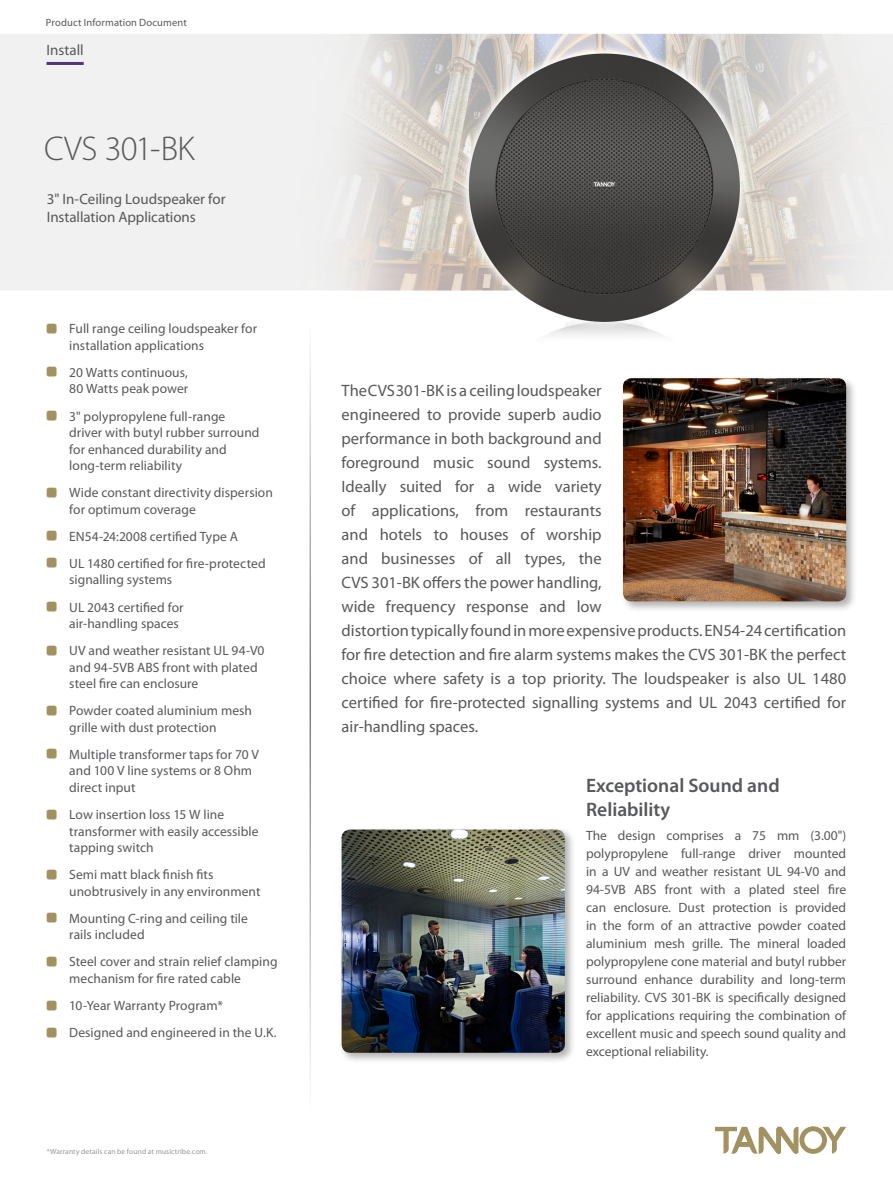
<style>
.page{position:relative;width:893px;height:1188px;background:#fff}
.page>*{position:absolute;margin:0;border:0;box-sizing:border-box;transform-origin:0 0}
._03_Description_Name{font:300 34.5px "Myriad Pro";letter-spacing:-.015em;color:#57585a}
._09_Body_Header_1{font:600 19.5px/24px "Myriad Pro";color:#57585a}
._08_Standard_First_T{font:16.5px/24px "Myriad Pro";color:#57585a}
._04_Product_Subhead{font:15px/18px "Myriad Pro";letter-spacing:-.005em;color:#57585a}
._01_Item_Group{font:15px "Myriad Pro";color:#57585a}
._05_PFI-Bullets_1{font:13.5px/16.5px "Myriad Pro";letter-spacing:.005em;color:#57585a}
._09_Body_Text_2{font:13.5px/18px "Myriad Pro";color:#57585a;text-align:justify}
.t1{font:10.5px "Myriad Pro";letter-spacing:.015em;color:#57585a}
._07_Disclaimer{font:7.5px "Myriad Pro";letter-spacing:.015em;color:#939598}
.s1{font-family:"SQF Cust Glyph Set 1 V1";font-size:20.25px;color:#a29161}
</style>
<div class="page">
<img style="left:0;top:33px;width:893px;height:303px">
<hr style="left:309px;top:324px;width:2px;height:797px;background:#231f20">
<svg style="left:715px;top:1126px;width:131px;height:28px"></svg>
<hr style="left:47px;top:62px;width:37px;height:3px;background:#533676">
<div style="left:620px;top:376px;width:237px;height:237px;background:#231f20;opacity:.35"></div>
<img style="left:623px;top:378px;width:223px;height:223px">
<div style="left:338px;top:827px;width:238px;height:237px;background:#231f20;opacity:.35"></div>
<img style="left:342px;top:830px;width:223px;height:223px">
<p class="t1" style="left:46px;top:16px;width:142px">Product Information Document</p>
<p class="_01_Item_Group" style="left:47px;top:40px;width:39px">Install</p>
<p class="_03_Description_Name" style="left:44px;top:130px;width:152px">CVS 301-BK</p>
<p class="_04_Product_Subhead" style="left:47px;top:190px;width:180px">3" In-Ceiling Loudspeaker for<br>Installation Applications</p>
<p class="_05_PFI-Bullets_1" style="left:69px;top:320px;width:189px;text-indent:-22px"><span class="s1">#</span> Full range ceiling loudspeaker for installation applications</p>
<p class="_05_PFI-Bullets_1" style="left:47px;top:364px;width:143px;text-align:right"><span class="s1">#</span> 20 Watts continuous,<br>80 Watts peak power</p>
<p class="_05_PFI-Bullets_1" style="left:69px;top:408px;width:192px;text-indent:-22px"><span class="s1">#</span> 3" polypropylene full-range driver with butyl rubber surround for enhanced durability and long-term reliability</p>
<p class="_05_PFI-Bullets_1" style="left:69px;top:484px;width:205px;text-indent:-22px"><span class="s1">#</span> Wide constant directivity dispersion for optimum coverage</p>
<p class="_05_PFI-Bullets_1" style="left:47px;top:528px;width:193px"><span class="s1">#</span> EN54-24:2008 certified Type A</p>
<p class="_05_PFI-Bullets_1" style="left:69px;top:555px;width:198px;text-indent:-22px"><span class="s1">#</span> UL 1480 certified for fire-protected signalling systems</p>
<p class="_05_PFI-Bullets_1" style="left:69px;top:599px;width:116px;text-indent:-22px"><span class="s1">#</span> UL 2043 certified for air-handling spaces</p>
<p class="_05_PFI-Bullets_1" style="left:69px;top:642px;width:197px;text-indent:-22px"><span class="s1">#</span> UV and weather resistant UL 94-V0 and 94-5VB ABS front with plated steel fire can enclosure</p>
<p class="_05_PFI-Bullets_1" style="left:69px;top:702px;width:184px;text-indent:-22px"><span class="s1">#</span> Powder coated aluminium mesh grille with dust protection</p>
<p class="_05_PFI-Bullets_1" style="left:69px;top:746px;width:191px;text-indent:-22px"><span class="s1">#</span> Multiple transformer taps for 70 V and 100 V line systems or 8 Ohm direct input</p>
<p class="_05_PFI-Bullets_1" style="left:69px;top:806px;width:191px;text-indent:-22px"><span class="s1">#</span> Low insertion loss 15 W line transformer with easily accessible tapping switch</p>
<p class="_05_PFI-Bullets_1" style="left:69px;top:866px;width:193px;text-indent:-22px"><span class="s1">#</span> Semi matt black finish fits unobtrusively in any environment</p>
<p class="_05_PFI-Bullets_1" style="left:69px;top:910px;width:180px;text-indent:-22px"><span class="s1">#</span> Mounting C-ring and ceiling tile rails included</p>
<p class="_05_PFI-Bullets_1" style="left:69px;top:953px;width:210px;text-indent:-22px"><span class="s1">#</span> Steel cover and strain relief clamping mechanism for fire rated cable</p>
<p class="_05_PFI-Bullets_1" style="left:47px;top:997px;width:178px"><span class="s1">#</span> 10-Year Warranty Program*</p>
<p class="_05_PFI-Bullets_1" style="left:47px;top:1024px;width:231px"><span class="s1">#</span> Designed and engineered in the U.K.</p>
<p class="_07_Disclaimer" style="left:47px;top:1147px;width:162px">*Warranty details can be found at musictribe.com.</p>
<p class="_08_Standard_First_T" style="left:342px;top:378px;width:506px">The CVS 301-BK is a ceiling loudspeaker<br>engineered to provide superb audio<br>performance in both background and<br>foreground music sound systems.<br>Ideally suited for a wide variety<br>of applications, from restaurants<br>and hotels to houses of worship<br>and businesses of all types, the<br>CVS 301-BK offers the power handling,<br>wide frequency response and low<br>distortion typically found in more expensive products. EN54-24 certification for fire detection and fire alarm systems makes the CVS 301-BK the perfect choice where safety is a top priority. The loudspeaker is also UL 1480 certified for fire-protected signalling systems and UL 2043 certified for air-handling spaces.</p>
<p class="_09_Body_Header_1" style="left:586px;top:773px;width:195px">Exceptional Sound and<br>Reliability</p>
<p class="_09_Body_Text_2" style="left:586px;top:826px;width:262px">The design comprises a 75 mm (3.00") polypropylene full-range driver mounted in a UV and weather resistant UL 94-V0 and 94-5VB ABS front with a plated steel fire can enclosure. Dust protection is provided in the form of an attractive powder coated aluminium mesh grille. The mineral loaded polypropylene cone material and butyl rubber surround enhance durability and long-term reliability. CVS 301-BK is specifically designed for applications requiring the combination of excellent music and speech sound quality and exceptional reliability.</p>
</div>
